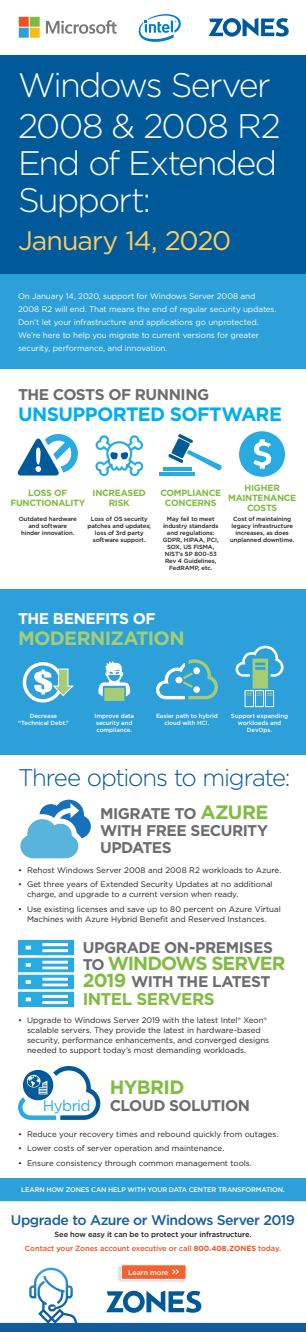
<style>
.page{position:relative;width:306px;height:1332px;background:#fff}
.page>*{position:absolute;margin:0;border:0;box-sizing:border-box;transform-origin:0 0}
.t1{font:300 34px/40.8px "Gotham";letter-spacing:-.05em;color:#fff}
.t2{font:26.75px "Gotham";letter-spacing:-.035em;color:#fecb64}
.t3{font:300 24px "Gotham";letter-spacing:-.05em;color:#005a99}
.t4{font:700 19.3px "Gotham";letter-spacing:-.035em;color:#00aeef}
.t5{font:700 19.3px "Gotham";letter-spacing:-.035em;color:#a6cd75}
.t6{font:700 19.3px "Gotham";letter-spacing:-.035em;color:#80bc41}
.t7{font:700 19px "Gotham";letter-spacing:-.06em;color:#80bc41}
.t8{font:700 17px "Gotham";letter-spacing:-.035em;color:#80bc41}
.t9{font:700 15.5px/17px "Gotham";letter-spacing:-.03em;color:#6c6d70}
.t10{font:700 15.5px "Gotham";letter-spacing:-.03em;color:#fff}
.t11{font:15.25px "Gotham";letter-spacing:-.045em;color:#29abe2}
.t12{font:500 14px "Gotham";letter-spacing:-.035em;color:#175d9e}
.t13{font:700 9px/10px "Gotham";letter-spacing:-.03em;color:#80bc41;text-align:center}
.t14{font:8.1px/13px "Gotham";letter-spacing:-.015em;color:#fff}
.t15{font:8px/10px "Gotham";letter-spacing:-.005em;color:#231f20}
.t16{font:500 7.5px/13.5px "Gotham";letter-spacing:-.01em;color:#231f20;text-align:center}
.t17{font:500 7px "Gotham";color:#fff}
.t18{font:500 6.75px "Gotham";letter-spacing:-.03em;color:#fff}
.t19{font:500 6px/7px "Gotham";letter-spacing:-.01em;color:#231f20;text-align:center}
.t20{font:500 6px/7px "Gotham";letter-spacing:-.01em;color:#fff;text-align:center}
.s1{font-size:19.3px;color:#80bc41}
.s2{font-size:15.5px;color:#6c6d70}
.s3{font-size:19px;color:#80bc41}
.s4{color:#f05024}
.s5{font-weight:700;color:#f05024}
</style>
<div class="page">
<div style="left:0;top:55px;width:306px;height:219px;background:#005a99"></div>
<div style="left:0;top:589px;width:306px;height:166px;background:#2ea0d9"></div>
<div style="left:0;top:274px;width:306px;height:95px;background:#2ea0d9"></div>
<svg style="left:209px;top:18px;width:80px;height:19px"></svg>
<svg style="left:46px;top:20px;width:71px;height:14px"></svg>
<svg style="left:19px;top:17px;width:21px;height:21px"></svg>
<div style="left:117px;top:1263px;width:70px;height:21px;background:#231f20;opacity:.2"></div>
<div style="left:121px;top:1265px;width:65px;height:14px;background:#f16332"></div>
<div style="left:121px;top:1265px;width:65px;height:15px;border:1px solid #fff"></div>
<div style="left:0;top:1180px;width:306px;height:22px;background:#2ea0d9"></div>
<div style="left:0;top:1178px;width:306px;height:22px;background:#2ea0d9"></div>
<svg style="left:0;top:1268px;width:306px;height:64px"></svg>
<svg style="left:138px;top:14px;width:43px;height:28px"></svg>
<svg style="left:17px;top:434px;width:61px;height:42px"></svg>
<svg style="left:95px;top:435px;width:49px;height:41px"></svg>
<svg style="left:239px;top:431px;width:46px;height:46px"></svg>
<hr style="left:160px;top:472px;width:35px;height:4px;background:#29abe2">
<hr style="left:163px;top:467px;width:28px;height:4px;background:#29abe2">
<svg style="left:168px;top:434px;width:54px;height:37px"></svg>
<svg style="left:23px;top:662px;width:51px;height:41px"></svg>
<svg style="left:98px;top:661px;width:32px;height:35px"></svg>
<div style="left:104px;top:688px;width:20px;height:13px;background:#a6cd75"></div>
<svg style="left:156px;top:659px;width:62px;height:40px"></svg>
<svg style="left:236px;top:646px;width:48px;height:61px"></svg>
<svg style="left:20px;top:800px;width:71px;height:58px"></svg>
<svg style="left:18px;top:940px;width:56px;height:67px"></svg>
<svg style="left:18px;top:1066px;width:82px;height:54px"></svg>
<p class="t1" style="left:18px;top:64px;width:264px">Windows Server<br>2008 &amp; 2008 R2</p>
<p class="t1" style="left:18px;top:143px;width:261px;line-height:37.2px">End of Extended<br>Support:</p>
<p class="t2" style="left:18px;top:224px;width:215px">January 14, 2020</p>
<p class="t14" style="left:18px;top:289px;width:260px">On January 14, 2020, support for Windows Server 2008 and 2008 R2 will end. That means the end of regular security updates.<br>Don’t let your infrastructure and applications go unprotected.<br>We’re here to help you migrate to current versions for greater security, performance, and innovation.</p>
<p class="t9" style="left:18px;top:386px;width:193px">THE COSTS OF RUNNING</p>
<p class="t4" style="left:18px;top:402px;width:265px">UNSUPPORTED SOFTWARE</p>
<p class="t13" style="left:93px;top:488px;width:55px">INCREASED<br>RISK</p>
<p class="t19" style="left:88px;top:515px;width:65px">Loss of OS security patches and updates; loss of 3rd party software support.</p>
<p class="t13" style="left:10px;top:488px;width:76px">LOSS OF<br>FUNCTIONALITY</p>
<p class="t19" style="left:19px;top:516px;width:60px">Outdated hardware and software hinder innovation.</p>
<p class="t13" style="left:160px;top:488px;width:62px">COMPLIANCE<br>CONCERNS</p>
<p class="t19" style="left:163px;top:516px;width:57px">May fail to meet industry standards and regulations:<br>GDPR, HIPAA, PCI,<br>SOX, US FISMA,<br>NIST’s SP 800-53<br>Rev 4 Guidelines,<br>FedRAMP, etc.</p>
<p class="t13" style="left:228px;top:483px;width:70px">HIGHER<br>MAINTENANCE<br>COSTS</p>
<p class="t19" style="left:230px;top:516px;width:66px">Cost of maintaining legacy infrastructure increases, as does unplanned downtime.</p>
<p class="t10" style="left:18px;top:608px;width:139px">THE BENEFITS OF</p>
<p class="t5" style="left:18px;top:626px;width:168px">MODERNIZATION</p>
<p class="t20" style="left:18px;top:712px;width:52px">Decrease “Technical Debt.”</p>
<p class="t20" style="left:95px;top:712px;width:41px;text-align:left">Improve data security and compliance.</p>
<p class="t20" style="left:156px;top:712px;width:63px">Easier path to hybrid cloud with HCI.</p>
<p class="t20" style="left:231px;top:712px;width:59px">Support expanding workloads and<br>DevOps.</p>
<p class="t3" style="left:18px;top:763px;width:274px">Three options to migrate:</p>
<p class="t9" style="left:100px;top:805px;width:170px">MIGRATE TO <span class="s1">AZURE</span></p>
<p class="t9" style="left:100px;top:822px;width:170px">WITH FREE SECURITY<br>UPDATES</p>
<p class="t15" style="left:18px;top:865px;width:265px">• Rehost Windows Server 2008 and 2008 R2 workloads to Azure.</p>
<p class="t15" style="left:27px;top:879px;width:247px;text-indent:-9px">• Get three years of Extended Security Updates at no additional charge, and upgrade to a current version when ready.</p>
<p class="t15" style="left:27px;top:904px;width:255px;text-indent:-9px">• Use existing licenses and save up to 80 percent on Azure Virtual<br>Machines with Azure Hybrid Benefit and Reserved Instances.</p>
<p class="t9" style="left:83px;top:939px;width:192px">UPGRADE ON-PREMISES</p>
<p class="t7" style="left:83px;top:951px;width:204px"><span class="s2">TO</span> WINDOWS SERVER</p>
<p class="t9" style="left:83px;top:973px;width:189px"><span class="s3">2019</span> WITH THE LATEST</p>
<p class="t8" style="left:83px;top:988px;width:134px">INTEL SERVERS</p>
<p class="t15" style="left:27px;top:1015px;width:244px;text-indent:-9px">• Upgrade to Windows Server 2019 with the latest Intel® Xeon® scalable servers. They provide the latest in hardware-based security, performance enhancements, and converged designs needed to support today’s most demanding workloads.</p>
<p class="t6" style="left:110px;top:1074px;width:76px">HYBRID</p>
<p class="t9" style="left:110px;top:1097px;width:142px">CLOUD SOLUTION</p>
<p class="t15" style="left:18px;top:1129px;width:262px">• Reduce your recovery times and rebound quickly from outages.</p>
<p class="t15" style="left:18px;top:1143px;width:208px">• Lower costs of server operation and maintenance.</p>
<p class="t15" style="left:18px;top:1158px;width:235px">• Ensure consistency through common management tools.</p>
<p class="t11" style="left:43px;top:1096px;width:49px">Hybrid</p>
<p class="t18" style="left:21px;top:1185px;width:265px">LEARN HOW ZONES CAN HELP WITH YOUR DATA CENTER TRANSFORMATION.</p>
<p class="t12" style="left:11px;top:1211px;width:286px">Upgrade to Azure or Windows Server 2019</p>
<p class="t16" style="left:25px;top:1228px;width:258px">See how easy it can be to protect your infrastructure.<br><span class="s4">Contact your Zones account executive or call</span> <span class="s5">800.408.ZONES</span> <span class="s4">today.</span></p>
<p class="t17" style="left:128px;top:1268px;width:42px">Learn more</p>
</div>
